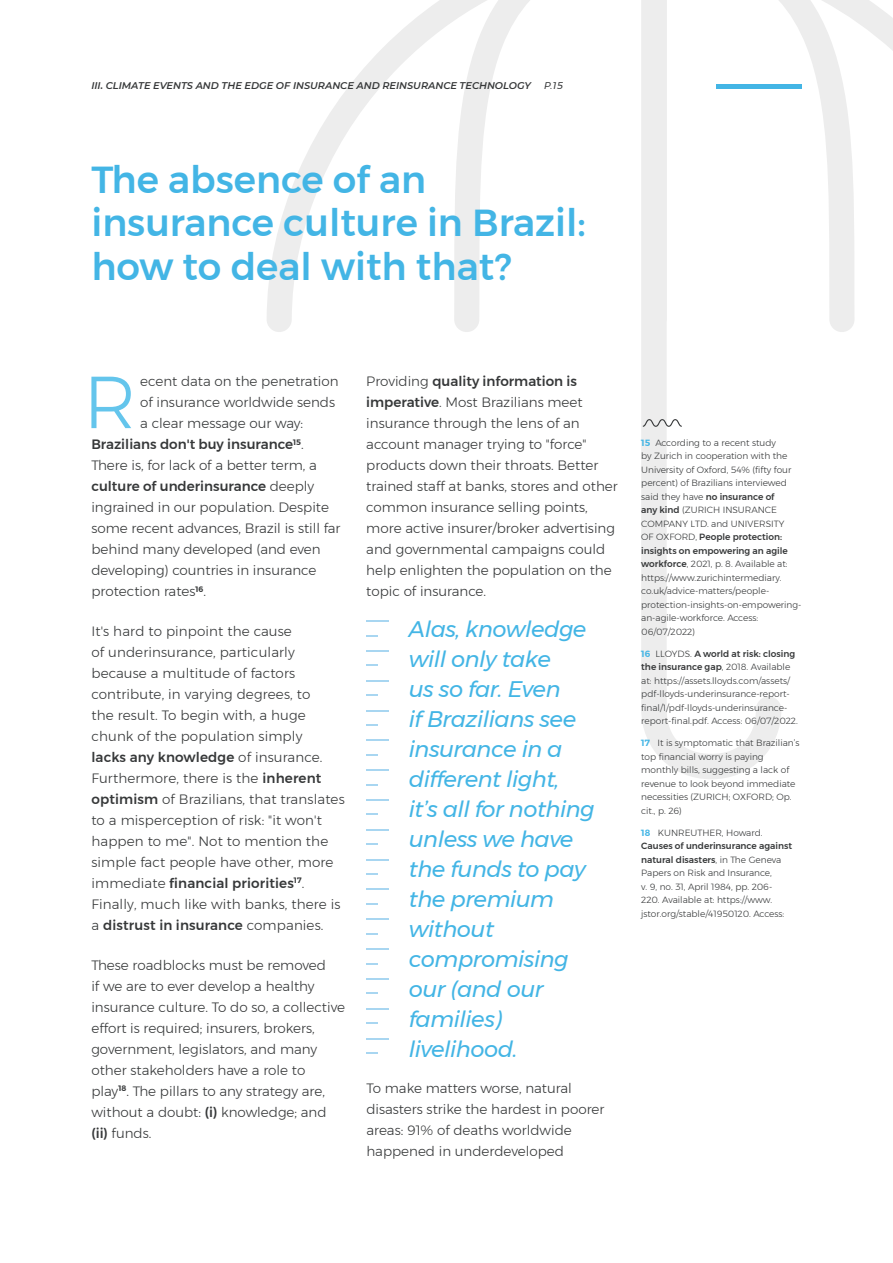
<style>
.page{position:relative;width:893px;height:1263px;background:#fff}
.page>*{position:absolute;margin:0;border:0;box-sizing:border-box;transform-origin:0 0}
.t1{font:300 73.65px "Montserrat";color:#64c5ec}
.t2{font:500 37.5px/43.2px "Montserrat";color:#43b5e5}
.t3{font:italic 22.5px/30px "Montserrat";letter-spacing:-.02em;color:#43b5e5}
.t4{font:300 13.5px/21px "Montserrat";color:#363839}
.t5{font:500 13.5px "Montserrat";color:#363839}
.t6{font:italic 600 9.75px "Montserrat";color:#363839}
.t7{font:italic 9.75px "Montserrat";color:#363839}
.t8{font:300 9px/13.5px "Montserrat";color:#363839}
.s1{font-weight:300}
.s2{font-weight:500}
.s3{font-weight:600;color:#43b5e5}
</style>
<div class="page">
<svg style="left:267px;top:0;width:626px;height:779px"></svg>
<div style="left:716px;top:84px;width:85px;height:5px;background:#43b5e5"></div>
<hr style="left:366px;top:620px;width:23px;height:2px;background:#a8d6f1">
<svg style="left:366px;top:635px;width:12px;height:1px"></svg>
<hr style="left:366px;top:650px;width:23px;height:2px;background:#a8d6f1">
<svg style="left:366px;top:665px;width:12px;height:1px"></svg>
<svg style="left:366px;top:680px;width:23px;height:1px"></svg>
<svg style="left:366px;top:694px;width:12px;height:2px"></svg>
<svg style="left:366px;top:710px;width:23px;height:1px"></svg>
<svg style="left:366px;top:724px;width:12px;height:2px"></svg>
<svg style="left:366px;top:740px;width:23px;height:1px"></svg>
<hr style="left:366px;top:769px;width:23px;height:2px;background:#a8d6f1">
<hr style="left:366px;top:799px;width:23px;height:2px;background:#a8d6f1">
<hr style="left:366px;top:829px;width:23px;height:2px;background:#a8d6f1">
<svg style="left:366px;top:843px;width:11px;height:2px"></svg>
<svg style="left:366px;top:859px;width:23px;height:1px"></svg>
<svg style="left:366px;top:873px;width:11px;height:2px"></svg>
<svg style="left:366px;top:889px;width:23px;height:1px"></svg>
<svg style="left:366px;top:903px;width:11px;height:2px"></svg>
<hr style="left:366px;top:918px;width:23px;height:2px;background:#a8d6f1">
<hr style="left:366px;top:948px;width:23px;height:2px;background:#a8d6f1">
<hr style="left:366px;top:978px;width:23px;height:2px;background:#a8d6f1">
<svg style="left:366px;top:992px;width:11px;height:2px"></svg>
<svg style="left:366px;top:1008px;width:23px;height:1px"></svg>
<svg style="left:366px;top:1022px;width:11px;height:2px"></svg>
<svg style="left:366px;top:1038px;width:23px;height:1px"></svg>
<svg style="left:366px;top:1052px;width:11px;height:2px"></svg>
<svg style="left:643px;top:419px;width:39px;height:8px"></svg>
<p class="t6" style="left:91px;top:79px;width:441px">III. CLIMATE EVENTS AND THE EDGE OF INSURANCE AND REINSURANCE TECHNOLOGY</p>
<p class="t7" style="left:544px;top:78px;width:21px">P.15</p>
<h2 class="t2" style="left:91px;top:158px;width:496px">The absence of an insurance culture in Brazil: how to deal with that?</h2>
<h1 class="t1" style="left:83px;top:347px;width:55px">R</h1>
<p class="t4" style="left:140px;top:371px;width:200px">ecent data on the penetration</p>
<p class="t4" style="left:140px;top:392px;width:196px">of insurance worldwide sends</p>
<p class="t4" style="left:140px;top:413px;width:165px">a clear message our way:</p>
<p class="t5" style="left:91px;top:434px;width:214px">Brazilians don't buy insurance<sup>15</sup><span class="s1">.</span></p>
<p class="t4" style="left:91px;top:455px;width:227px">There is, for lack of a better term, a</p>
<p class="t5" style="left:91px;top:476px;width:224px">culture of underinsurance <span class="s1">deeply</span></p>
<p class="t4" style="left:91px;top:497px;width:239px">ingrained in our population. Despite</p>
<p class="t4" style="left:91px;top:518px;width:251px">some recent advances, Brazil is still far</p>
<p class="t4" style="left:91px;top:539px;width:231px">behind many developed (and even</p>
<p class="t4" style="left:91px;top:560px;width:226px">developing) countries in insurance</p>
<p class="t4" style="left:91px;top:581px;width:116px">protection rates<sup>16</sup>.</p>
<p class="t4" style="left:91px;top:620px;width:255px">It's hard to pinpoint the cause<br>of underinsurance, particularly because a multitude of factors contribute, in varying degrees, to<br>the result. To begin with, a huge chunk of the population simply<br><span class="s2">lacks any knowledge</span> of insurance.<br>Furthermore, there is the <span class="s2">inherent optimism</span> of Brazilians, that translates to a misperception of risk: "it won't happen to me". Not to mention the simple fact people have other, more immediate <span class="s2">financial priorities</span><sup>17</sup>.<br>Finally, much like with banks, there is a <span class="s2">distrust in insurance</span> companies.</p>
<p class="t4" style="left:91px;top:954px;width:255px">These roadblocks must be removed<br>if we are to ever develop a healthy insurance culture. To do so, a collective effort is required; insurers, brokers, government, legislators, and many other stakeholders have a role to play<sup>18</sup>. The pillars to any strategy are, without a doubt: <span class="s2">(i)</span> knowledge; and <span class="s2">(ii)</span> funds.</p>
<p class="t4" style="left:366px;top:371px;width:253px">Providing <span class="s2">quality information is imperative</span>. Most Brazilians meet insurance through the lens of an account manager trying to "force" products down their throats. Better trained staff at banks, stores and other common insurance selling points, more active insurer/broker advertising and governmental campaigns could help enlighten the population on the topic of insurance.</p>
<h3 class="t3" style="left:409px;top:614px;width:187px">Alas, knowledge will only take<br>us so far. Even<br>if Brazilians see insurance in a different light,<br>it’s all for nothing unless we have the funds to pay the premium without compromising our (and our families) livelihood.</h3>
<p class="t4" style="left:366px;top:1077px;width:240px">To make matters worse, natural disasters strike the hardest in poorer areas: 91% of deaths worldwide happened in underdeveloped</p>
<p class="t8" style="left:641px;top:435px;width:162px"><span class="s3">15</span> According to a recent study<br>by Zurich in cooperation with the<br>University of Oxford, 54% (fifty four percent) of Brazilians interviewed said they have <span class="s2">no insurance of<br>any kind</span> (ZURICH INSURANCE<br>COMPANY LTD. and UNIVERSITY<br>OF OXFORD, <span class="s2">People protection: insights on empowering an agile workforce</span>, 2021, p. 8. Available at: https://www.zurichintermediary. co.uk/advice-matters/people&shy;protection-insights-on-empowering&shy;an-agile-workforce. Access:<br>06/07/2022)</p>
<p class="t8" style="left:641px;top:646px;width:158px"><span class="s3">16</span> LLOYDS. <span class="s2">A world at risk: closing the insurance gap</span>, 2018. Available at: https://assets.lloyds.com/assets/ pdf-lloyds-underinsurance-report&shy;final/1/pdf-lloyds-underinsurance&shy;report-final.pdf. Access: 06/07/2022.</p>
<p class="t8" style="left:641px;top:736px;width:160px"><span class="s3">17</span> It is symptomatic that Brazilian’s top financial worry is paying monthly bills, suggesting a lack of revenue to look beyond immediate necessities (ZURICH; OXFORD; Op. cit., p. 26)</p>
<p class="t8" style="left:641px;top:825px;width:152px"><span class="s3">18</span> KUNREUTHER, Howard.<br><span class="s2">Causes of underinsurance against natural disasters</span>, in The Geneva<br>Papers on Risk and Insurance,<br>v. 9, no. 31, April 1984, pp. 206-<br>220. Available at: https://www. jstor.org/stable/41950120. Access:</p>
</div>
